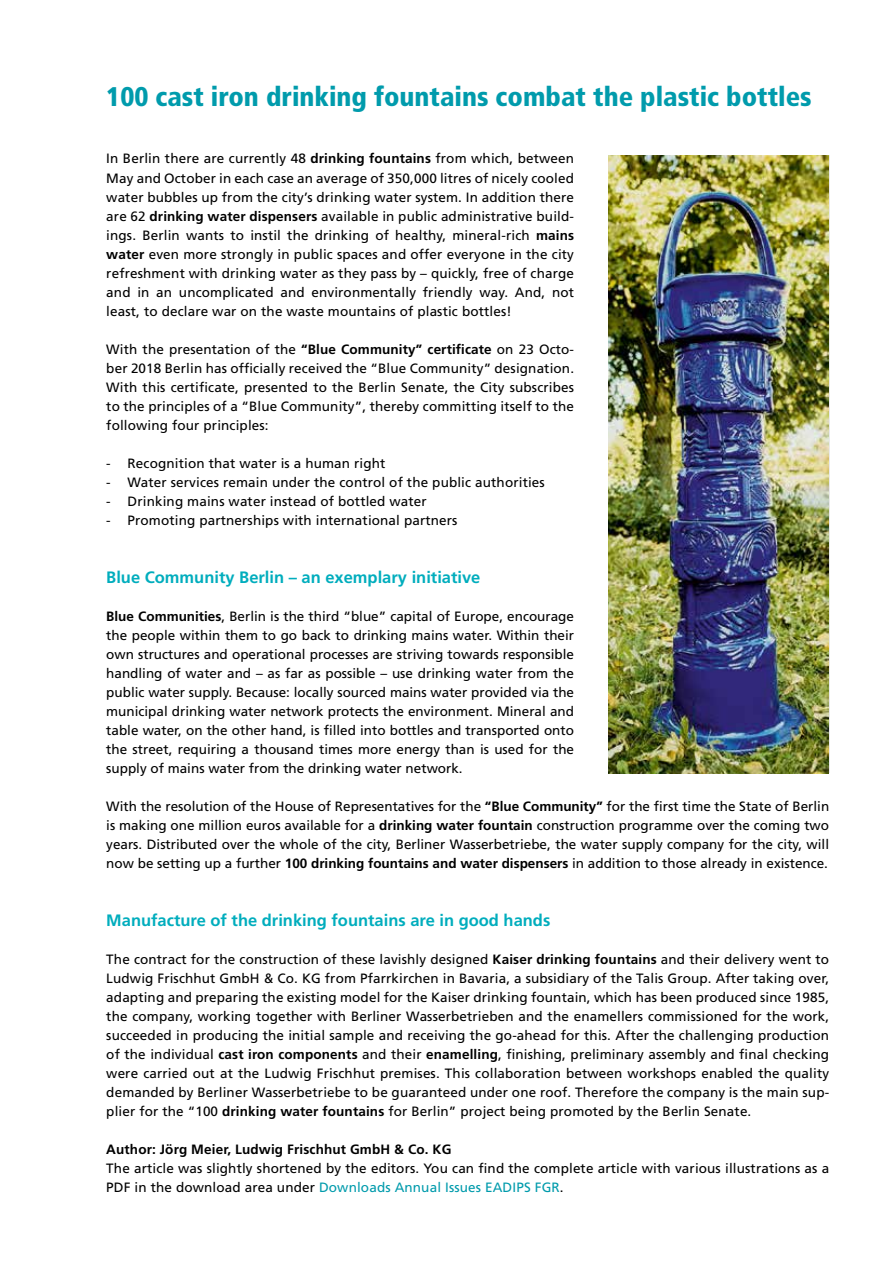
<style>
.page{position:relative;width:893px;height:1263px;background:#fff}
.page>*{position:absolute;margin:0;border:0;box-sizing:border-box;transform-origin:0 0}
.t1{font:900 condensed 27px "Frutiger";color:#009bac}
.t2{font:700 16.5px "Frutiger";color:#00adbd}
.t3{font:13.5px/19px "Frutiger";letter-spacing:.01em;color:#000;text-align:justify}
.t4{font:700 13.5px "Frutiger";letter-spacing:.01em;color:#000}
.s1{font-weight:700}
.s2{color:#009bac}
</style>
<div class="page">
<img style="left:608px;top:155px;width:220px;height:618px">
<h1 class="t1" style="left:106px;top:81px;width:707px">100 cast iron drinking fountains combat the plastic bottles</h1>
<p class="t3" style="left:106px;top:149px;width:469px">In Berlin there are currently 48 <span class="s1">drinking fountains</span> from which, between May and October in each case an average of 350,000 litres of nicely cooled water bubbles up from the city’s drinking water system. In addition there are 62 <span class="s1">drinking water dispensers</span> available in public administrative build&shy;ings. Berlin wants to instil the drinking of healthy, mineral-rich <span class="s1">mains water</span> even more strongly in public spaces and offer everyone in the city refreshment with drinking water as they pass by – quickly, free of charge and in an uncomplicated and environmentally friendly way. And, not least, to declare war on the waste mountains of plastic bottles!</p>
<p class="t3" style="left:106px;top:340px;width:469px">With the presentation of the <span class="s1">“Blue Community” certificate</span> on 23 Octo&shy;ber 2018 Berlin has officially received the “Blue Community” designation.<br>With this certificate, presented to the Berlin Senate, the City subscribes to the principles of a “Blue Community”, thereby committing itself to the following four principles:</p>
<p class="t3" style="left:106px;top:454px;width:281px">- Recognition that water is a human right</p>
<p class="t3" style="left:106px;top:473px;width:440px">- Water services remain under the control of the public authorities</p>
<p class="t3" style="left:106px;top:492px;width:322px">- Drinking mains water instead of bottled water</p>
<p class="t3" style="left:106px;top:511px;width:353px">- Promoting partnerships with international partners</p>
<p class="t2" style="left:106px;top:567px;width:376px">Blue Community Berlin – an exemplary initiative</p>
<p class="t3" style="left:106px;top:606px;width:469px"><span class="s1">Blue Communities</span>, Berlin is the third “blue” capital of Europe, encourage the people within them to go back to drinking mains water. Within their own structures and operational processes are striving towards responsible handling of water and – as far as possible – use drinking water from the public water supply. Because: locally sourced mains water provided via the municipal drinking water network protects the environment. Mineral and table water, on the other hand, is filled into bottles and transported onto the street, requiring a thousand times more energy than is used for the supply of mains water from the drinking water network.</p>
<p class="t3" style="left:106px;top:797px;width:724px">With the resolution of the House of Representatives for the <span class="s1">“Blue Community”</span> for the first time the State of Berlin is making one million euros available for a <span class="s1">drinking water fountain</span> construction programme over the coming two years. Distributed over the whole of the city, Berliner Wasserbetriebe, the water supply company for the city, will now be setting up a further <span class="s1">100 drinking fountains and water dispensers</span> in addition to those already in existence.</p>
<p class="t2" style="left:106px;top:910px;width:446px">Manufacture of the drinking fountains are in good hands</p>
<p class="t3" style="left:106px;top:949px;width:724px">The contract for the construction of these lavishly designed <span class="s1">Kaiser drinking fountains</span> and their delivery went to Ludwig Frischhut GmbH &amp; Co. KG from Pfarrkirchen in Bavaria, a subsidiary of the Talis Group. After taking over, adapting and preparing the existing model for the Kaiser drinking fountain, which has been produced since 1985, the company, working together with Berliner Wasserbetrieben and the enamellers commissioned for the work, succeeded in producing the initial sample and receiving the go-ahead for this. After the challenging production of the individual <span class="s1">cast iron components</span> and their <span class="s1">enamelling</span>, finishing, preliminary assembly and final checking were carried out at the Ludwig Frischhut premises. This collaboration between workshops enabled the quality demanded by Berliner Wasserbetriebe to be guaranteed under one roof. Therefore the company is the main sup&shy;plier for the “100 <span class="s1">drinking water fountains</span> for Berlin” project being promoted by the Berlin Senate.</p>
<p class="t4" style="left:106px;top:1141px;width:347px">Author: Jörg Meier, Ludwig Frischhut GmbH &amp; Co. KG</p>
<p class="t3" style="left:106px;top:1159px;width:724px">The article was slightly shortened by the editors. You can find the complete article with various illustrations as a<br>PDF in the download area under <span class="s2">Downloads Annual Issues EADIPS FGR</span>.</p>
</div>
